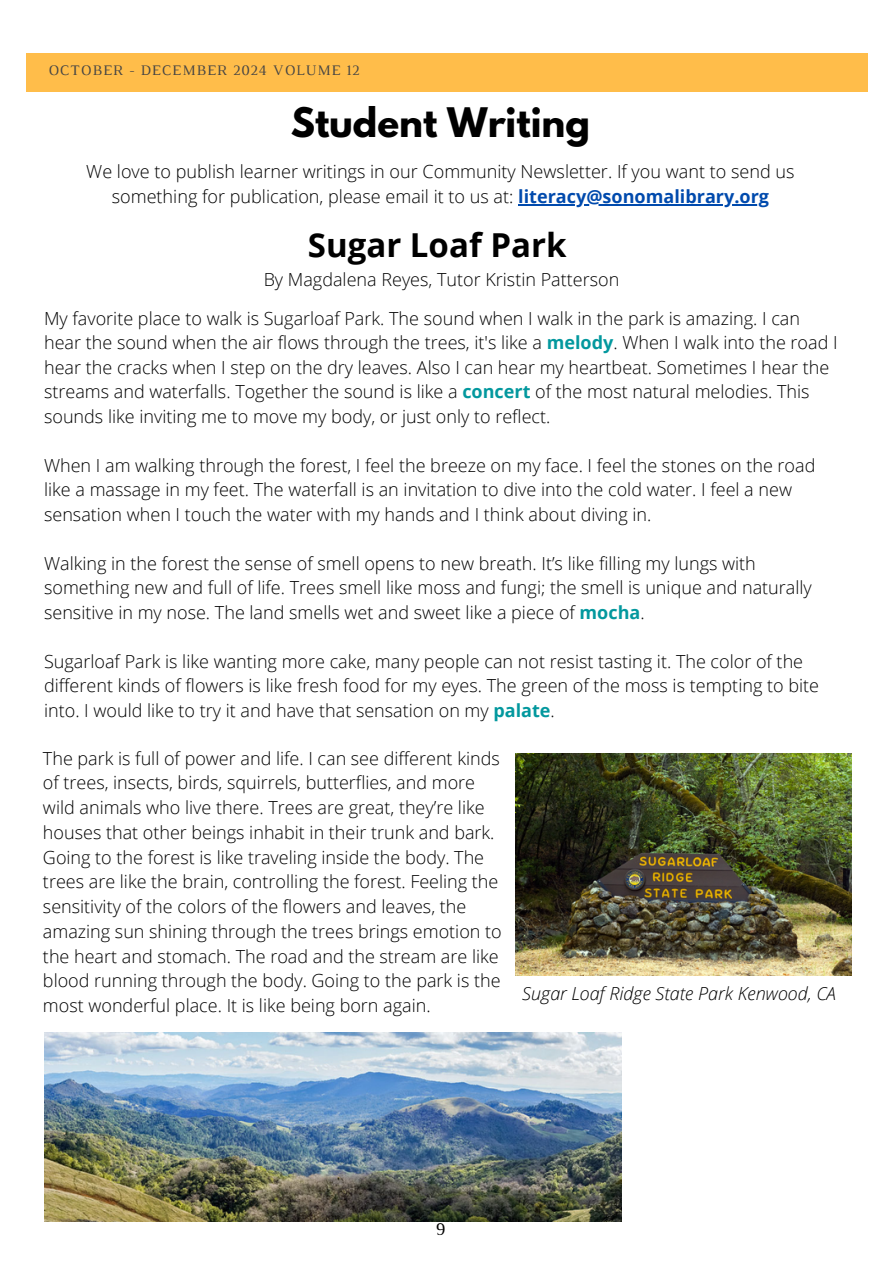
<style>
.page{position:relative;width:894px;height:1264px;background:#fff}
.page>*{position:absolute;margin:0;border:0;box-sizing:border-box;transform-origin:0 0}
.t1{font:700 36px "League Spartan";color:#000}
.t2{font:700 33px "Open Sans";color:#000}
.t3{font:300 18px/24.5px "Open Sans";color:#000}
.t4{font:italic 300 18px "Open Sans";color:#000}
.t5{font:18px "Luthier";color:#000}
.t6{font:14.85px "Luthier";letter-spacing:.06em;color:#464544}
.s1{font-weight:700;color:#004aad}
.s2{font-weight:700;color:#03989e}
</style>
<div class="page">
<div style="left:27px;top:53px;width:840px;height:38px;background:#ffbd4a"></div>
<img style="left:515px;top:753px;width:336px;height:222px">
<img style="left:44px;top:1032px;width:577px;height:189px">
<hr style="left:518px;top:204px;width:251px;height:1px;background:#004aad">
<p class="t6" style="left:48px;top:65px;width:313px">OCTOBER - DECEMBER 2024 VOLUME 12</p>
<h2 class="t1" style="left:291px;top:104px;width:301px">Student Writing</h2>
<h2 class="t3" style="left:86px;top:158px;width:709px;line-height:25px;text-align:center">We love to publish learner writings in our Community Newsletter. If you want to send us something for publication, please email it to us at: <span class="s1">literacy@sonomalibrary.org</span></h2>
<p class="t2" style="left:308px;top:221px;width:260px">Sugar Loaf Park</p>
<p class="t3" style="left:263px;top:267px;width:357px">By Magdalena Reyes, Tutor Kristin Patterson</p>
<h1 class="t3" style="left:44px;top:305px;width:794px">My favorite place to walk is Sugarloaf Park. The sound when I walk in the park is amazing. I can hear the sound when the air flows through the trees, it's like a <span class="s2">melody</span>. When I walk into the road I hear the cracks when I step on the dry leaves. Also I can hear my heartbeat. Sometimes I hear the streams and waterfalls. Together the sound is like a <span class="s2">concert</span> of the most natural melodies. This sounds like inviting me to move my body, or just only to reflect.</h1>
<h2 class="t3" style="left:44px;top:452px;width:772px">When I am walking through the forest, I feel the breeze on my face. I feel the stones on the road like a massage in my feet. The waterfall is an invitation to dive into the cold water. I feel a new sensation when I touch the water with my hands and I think about diving in.</h2>
<h2 class="t3" style="left:44px;top:550px;width:769px">Walking in the forest the sense of smell opens to new breath. It’s like filling my lungs with something new and full of life. Trees smell like moss and fungi; the smell is unique and naturally sensitive in my nose. The land smells wet and sweet like a piece of <span class="s2">mocha</span>.</h2>
<h2 class="t3" style="left:44px;top:648px;width:776px">Sugarloaf Park is like wanting more cake, many people can not resist tasting it. The color of the different kinds of flowers is like fresh food for my eyes. The green of the moss is tempting to bite into. I would like to try it and have that sensation on my <span class="s2">palate</span>.</h2>
<p class="t3" style="left:43px;top:745px;width:460px">The park is full of power and life. I can see different kinds of trees, insects, birds, squirrels, butterflies, and more wild animals who live there. Trees are great, they’re like houses that other beings inhabit in their trunk and bark.<br>Going to the forest is like traveling inside the body. The trees are like the brain, controlling the forest. Feeling the sensitivity of the colors of the flowers and leaves, the amazing sun shining through the trees brings emotion to the heart and stomach. The road and the stream are like blood running through the body. Going to the park is the most wonderful place. It is like being born again.</p>
<p class="t4" style="left:522px;top:980px;width:315px">Sugar Loaf Ridge State Park Kenwood, CA</p>
<h2 class="t5" style="left:435px;top:1222px;width:12px">9</h2>
</div>
